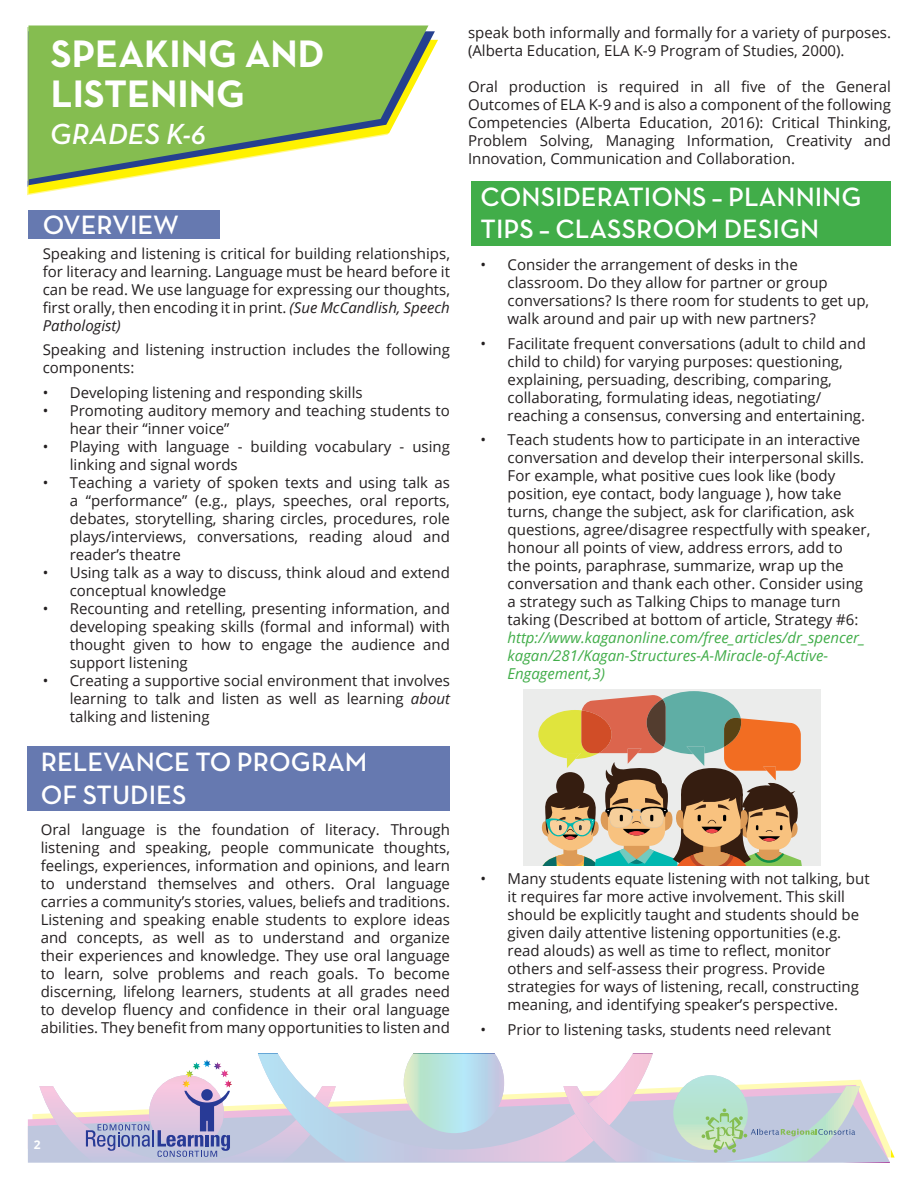
<style>
.page{position:relative;width:918px;height:1188px;background:#fff}
.page>*{position:absolute;margin:0;border:0;box-sizing:border-box;transform-origin:0 0}
.t1{font:700 39px/39.3px "Neutra Text TF";color:#fff}
.t2{font:italic 600 29.55px "Neutra Text TF";color:#fff}
.t3{font:600 27px/32.4px "Neutra Text TF";color:#fff}
.t4{font:15px/18px "Open Sans";color:#231f20}
.t5{font:italic 15px/18px "Open Sans";color:#41ad49}
.t6{font:700 12px "Open Sans";color:#fff}
.s1{font-style:italic}
</style>
<div class="page">
<svg style="left:28px;top:40px;width:410px;height:154px"></svg>
<svg style="left:28px;top:31px;width:407px;height:154px"></svg>
<svg style="left:28px;top:26px;width:400px;height:153px;background:#99c368"></svg>
<div style="left:28px;top:211px;width:192px;height:28px;background:#6679b0"></div>
<div style="left:27px;top:746px;width:423px;height:65px;background:#6679b0"></div>
<div style="left:471px;top:181px;width:420px;height:65px;background:#41ad49"></div>
<div style="left:28px;top:1054px;width:863px;height:108px;background:#fff;opacity:.71"></div>
<svg style="left:39px;top:1054px;width:821px;height:108px"></svg>
<div style="left:523px;top:689px;width:297px;height:176px;background:#ebeceb"></div>
<svg style="left:538px;top:691px;width:264px;height:174px"></svg>
<h1 class="t1" style="left:51px;top:34px;width:275px">SPEAKING AND<br>LISTENING</h1>
<h2 class="t2" style="left:50px;top:116px;width:158px">GRADES K-6</h2>
<h3 class="t3" style="left:43px;top:208px;width:138px">OVERVIEW</h3>
<p class="t4" style="left:43px;top:244px;width:409px;text-align:justify">Speaking and listening is critical for building relationships, for literacy and learning. Language must be heard before it can be read. We use language for expressing our thoughts, first orally, then encoding it in print. <span class="s1">(Sue McCandlish, Speech Pathologist)</span></p>
<p class="t4" style="left:43px;top:341px;width:409px">Speaking and listening instruction includes the following components:</p>
<p class="t4" style="left:43px;top:383px;width:321px">• Developing listening and responding skills</p>
<p class="t4" style="left:70px;top:401px;width:382px;text-indent:-27px">• Promoting auditory memory and teaching students to hear their “inner voice”</p>
<p class="t4" style="left:70px;top:437px;width:382px;text-indent:-27px">• Playing with language - building vocabulary - using linking and signal words</p>
<p class="t4" style="left:70px;top:473px;width:382px;text-align:justify;text-indent:-27px">• Teaching a variety of spoken texts and using talk as a “performance” (e.g., plays, speeches, oral reports, debates, storytelling, sharing circles, procedures, role plays/interviews, conversations, reading aloud and reader’s theatre</p>
<p class="t4" style="left:70px;top:563px;width:382px;text-indent:-27px">• Using talk as a way to discuss, think aloud and extend conceptual knowledge</p>
<p class="t4" style="left:70px;top:599px;width:382px;text-align:justify;text-indent:-27px">• Recounting and retelling, presenting information, and developing speaking skills (formal and informal) with thought given to how to engage the audience and support listening</p>
<p class="t4" style="left:70px;top:671px;width:382px;text-align:justify;text-indent:-27px">• Creating a supportive social environment that involves learning to talk and listen as well as learning <span class="s1">about </span>talking and listening</p>
<h3 class="t3" style="left:41px;top:745px;width:328px">RELEVANCE TO PROGRAM<br>OF STUDIES</h3>
<p class="t4" style="left:41px;top:820px;width:411px;text-align:justify">Oral language is the foundation of literacy. Through listening and speaking, people communicate thoughts, feelings, experiences, information and opinions, and learn to understand themselves and others. Oral language carries a community’s stories, values, beliefs and traditions.<br>Listening and speaking enable students to explore ideas and concepts, as well as to understand and organize their experiences and knowledge. They use oral language to learn, solve problems and reach goals. To become discerning, lifelong learners, students at all grades need to develop fluency and confidence in their oral language abilities. They benefit from many opportunities to listen and</p>
<p class="t4" style="left:468px;top:24px;width:425px">speak both informally and formally for a variety of purposes. (Alberta Education, ELA K-9 Program of Studies, 2000).</p>
<p class="t4" style="left:468px;top:78px;width:425px;text-align:justify">Oral production is required in all five of the General Outcomes of ELA K-9 and is also a component of the following Competencies (Alberta Education, 2016): Critical Thinking, Problem Solving, Managing Information, Creativity and Innovation, Communication and Collaboration.</p>
<h3 class="t3" style="left:481px;top:180px;width:382px">CONSIDERATIONS – PLANNING<br>TIPS – CLASSROOM DESIGN</h3>
<p class="t4" style="left:508px;top:255px;width:363px;text-indent:-27px">• Consider the arrangement of desks in the classroom. Do they allow for partner or group conversations? Is there room for students to get up, walk around and pair up with new partners?</p>
<p class="t4" style="left:508px;top:334px;width:360px;text-indent:-27px">• Facilitate frequent conversations (adult to child and child to child) for varying purposes: questioning, explaining, persuading, describing, comparing, collaborating, formulating ideas, negotiating/ reaching a consensus, conversing and entertaining.</p>
<p class="t4" style="left:508px;top:431px;width:364px;text-indent:-27px">• Teach students how to participate in an interactive conversation and develop their interpersonal skills.<br>For example, what positive cues look like (body position, eye contact, body language ), how take turns, change the subject, ask for clarification, ask questions, agree/disagree respectfully with speaker, honour all points of view, address errors, add to<br>the points, paraphrase, summarize, wrap up the conversation and thank each other. Consider using a strategy such as Talking Chips to manage turn taking (Described at bottom of article, Strategy #6:</p>
<p class="t5" style="left:508px;top:629px;width:359px">http://www.kaganonline.com/free_articles/dr_spencer_ kagan/281/Kagan-Structures-A-Miracle-of-Active-<br>Engagement,3)</p>
<p class="t4" style="left:508px;top:869px;width:364px;text-indent:-27px">• Many students equate listening with not talking, but it requires far more active involvement. This skill should be explicitly taught and students should be given daily attentive listening opportunities (e.g. read alouds) as well as time to reflect, monitor others and self-assess their progress. Provide strategies for ways of listening, recall, constructing meaning, and identifying speaker’s perspective.</p>
<p class="t4" style="left:481px;top:1020px;width:352px">• Prior to listening tasks, students need relevant</p>
<p class="t6" style="left:34px;top:1136px;width:8px">2</p>
</div>
